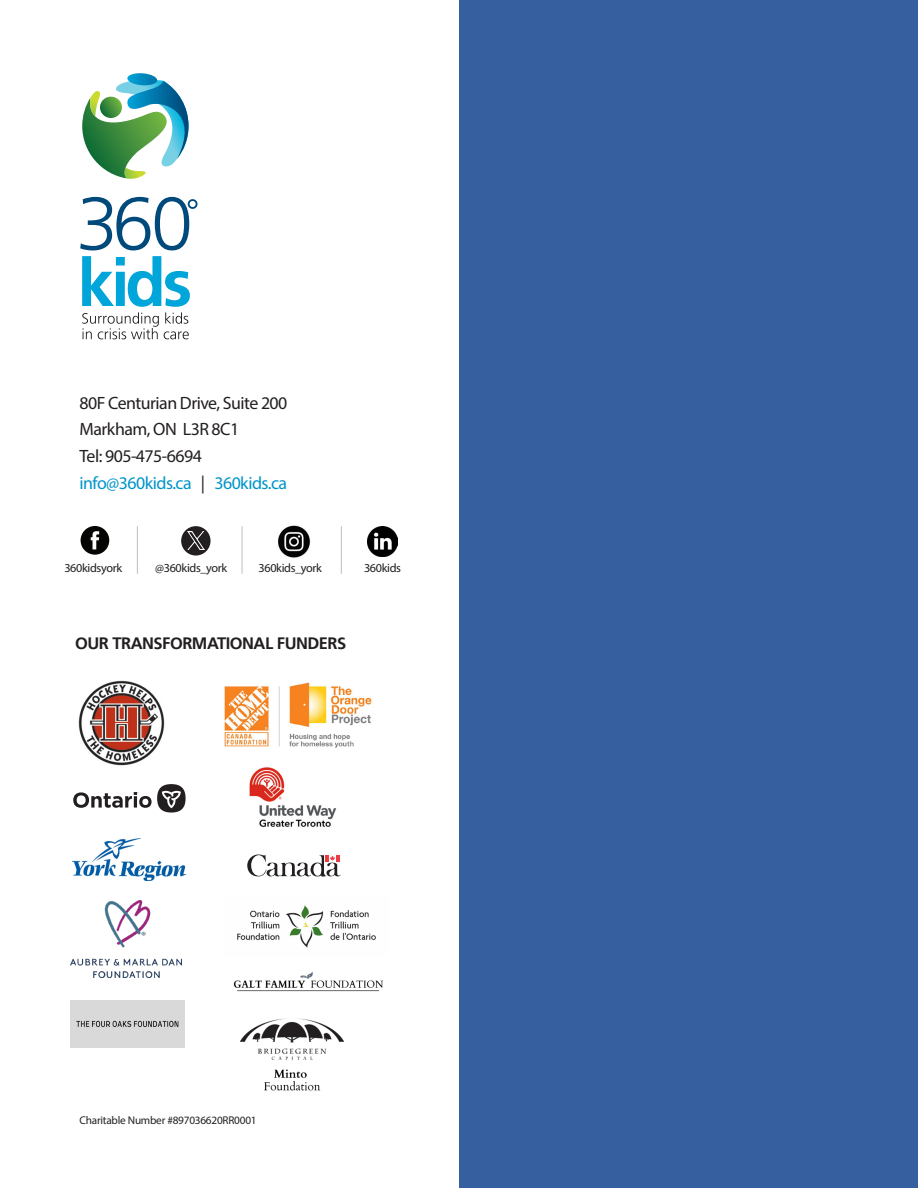
<style>
.page{position:relative;width:918px;height:1188px;background:#fff}
.page>*{position:absolute;margin:0;border:0;box-sizing:border-box;transform-origin:0 0}
.t1{font:17.85px "Myriad Pro";letter-spacing:-.03em;color:#231f20}
.t2{font:17.85px "Myriad Pro";letter-spacing:-.03em;color:#0094ca}
.t3{font:700 16.5px "Frutiger 65";letter-spacing:-.03em;color:#231f20}
.t4{font:12.15px "Myriad Pro";letter-spacing:-.03em;color:#231f20}
.t5{font:11.25px "Myriad Pro";letter-spacing:-.02em;color:#231f20}
.s1{color:#231f20}
</style>
<div class="page">
<svg style="left:181px;top:526px;width:30px;height:30px"></svg>
<div style="left:81px;top:526px;width:28px;height:29px;background:#050504;border-radius:50%"></div>
<svg style="left:91px;top:531px;width:8px;height:18px"></svg>
<svg style="left:82px;top:73px;width:107px;height:106px"></svg>
<svg style="left:82px;top:256px;width:108px;height:83px"></svg>
<svg style="left:80px;top:197px;width:118px;height:53px"></svg>
<img style="left:278px;top:525px;width:33px;height:33px">
<img style="left:367px;top:526px;width:31px;height:31px">
<hr style="left:242px;top:526px;width:1px;height:48px;background:#bcbdc0">
<hr style="left:341px;top:526px;width:1px;height:48px;background:#bcbdc0">
<hr style="left:137px;top:526px;width:1px;height:48px;background:#bcbdc0">
<svg style="left:247px;top:854px;width:94px;height:23px"></svg>
<svg style="left:73px;top:792px;width:79px;height:16px"></svg>
<div style="left:157px;top:784px;width:29px;height:29px;background:#231f20;border-radius:50%"></div>
<svg style="left:162px;top:790px;width:19px;height:18px"></svg>
<img style="left:224px;top:682px;width:148px;height:66px">
<img style="left:78px;top:680px;width:87px;height:86px">
<img style="left:249px;top:767px;width:88px;height:60px">
<img style="left:73px;top:839px;width:112px;height:41px">
<img style="left:71px;top:901px;width:110px;height:77px">
<img style="left:233px;top:972px;width:150px;height:20px">
<img style="left:239px;top:1018px;width:106px;height:73px">
<img style="left:70px;top:1000px;width:115px;height:48px">
<img style="left:237px;top:905px;width:139px;height:43px">
<div style="left:459px;top:0;width:459px;height:1188px;background:#365fa0"></div>
<img style="left:188px;top:532px;width:17px;height:18px">
<p class="t1" style="left:80px;top:392px;width:209px">80F Centurian Drive, Suite 200</p>
<p class="t1" style="left:80px;top:418px;width:161px">Markham, ON L3R 8C1</p>
<p class="t1" style="left:80px;top:445px;width:124px">Tel: 905-475-6694</p>
<p class="t2" style="left:80px;top:472px;width:209px">info@360kids.ca <span class="s1">|</span> 360kids.ca</p>
<p class="t4" style="left:64px;top:560px;width:59px">360kidsyork</p>
<p class="t4" style="left:155px;top:560px;width:73px">@360kids_york</p>
<p class="t4" style="left:259px;top:560px;width:65px">360kids_york</p>
<p class="t4" style="left:364px;top:560px;width:39px">360kids</p>
<p class="t3" style="left:75px;top:633px;width:273px">OUR TRANSFORMATIONAL FUNDERS</p>
<p class="t5" style="left:80px;top:1114px;width:179px">Charitable Number #897036620RR0001</p>
</div>
